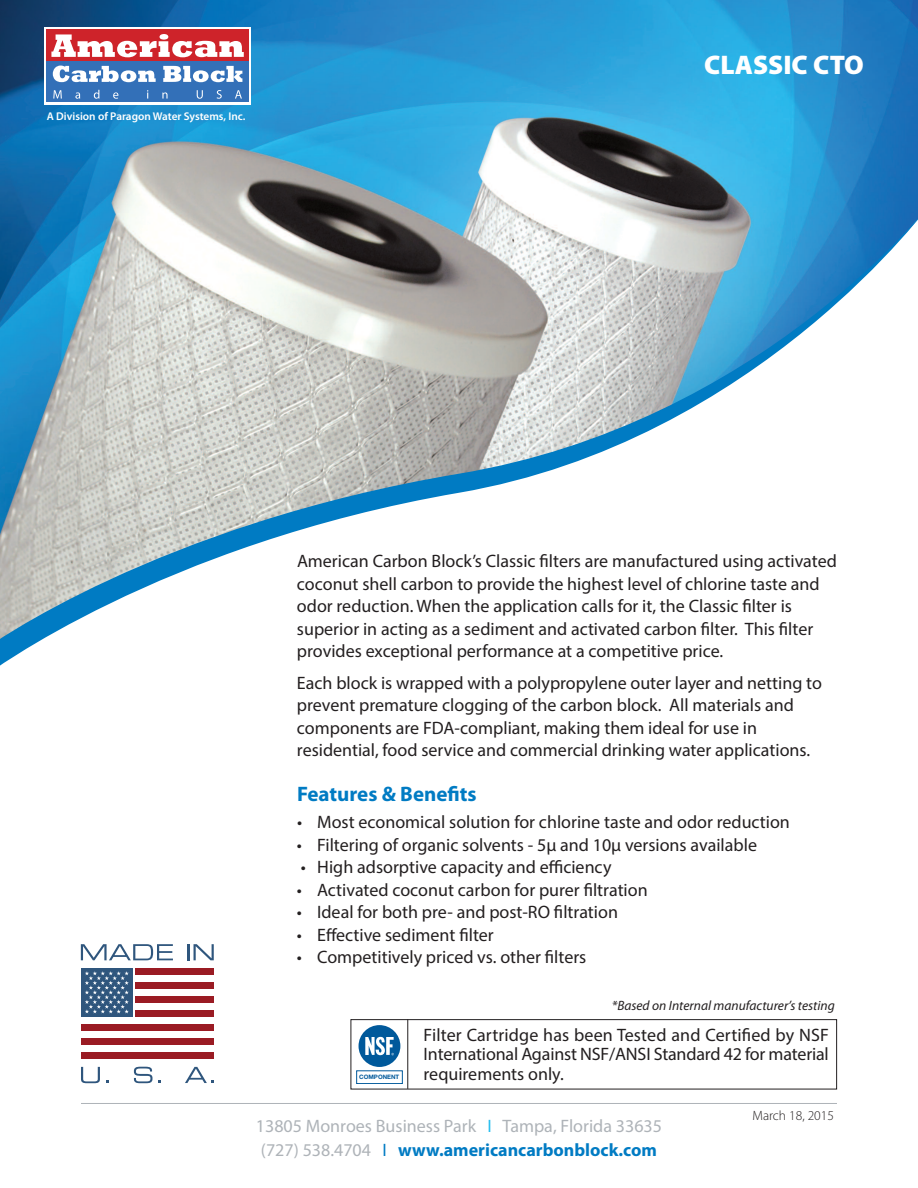
<style>
.page{position:relative;width:918px;height:1188px;background:#fff}
.page>*{position:absolute;margin:0;border:0;box-sizing:border-box;transform-origin:0 0}
.t1{font:900 27px "Myriad Pro";color:#fff}
.t2{font:700 21px "Myriad Pro";color:#007bc3}
.t3{font:18px/22.5px "Myriad Pro";color:#231f20}
.t4{font:18px/24px "Myriad Pro";color:#aeb3b8}
.t5{font:italic 13.5px "Myriad Pro";color:#231f20}
.t6{font:300 13.5px "Myriad Pro";color:#231f20}
.t7{font:600 11.25px "Myriad Pro";color:#fff}
.t8{font:700 6px "Helvetica Neue";color:#00599b}
.s1{color:#25bdef}
.s2{color:#007bc3}
.s3{font-weight:700;color:#007bc3}
</style>
<div class="page">
<div style="left:81px;top:968px;width:51px;height:49px;background:#2f567d"></div>
<div style="left:135px;top:968px;width:79px;height:7px;background:#9a1b23"></div>
<div style="left:135px;top:982px;width:79px;height:7px;background:#9a1b23"></div>
<div style="left:135px;top:996px;width:79px;height:7px;background:#9a1b23"></div>
<div style="left:135px;top:1010px;width:79px;height:7px;background:#9a1b23"></div>
<div style="left:81px;top:1024px;width:133px;height:7px;background:#9a1b23"></div>
<div style="left:81px;top:1038px;width:133px;height:7px;background:#9a1b23"></div>
<div style="left:81px;top:1052px;width:133px;height:7px;background:#9a1b23"></div>
<svg style="left:85px;top:971px;width:44px;height:42px"></svg>
<svg style="left:81px;top:944px;width:92px;height:16px"></svg>
<svg style="left:187px;top:944px;width:27px;height:16px"></svg>
<svg style="left:81px;top:1067px;width:19px;height:16px"></svg>
<svg style="left:134px;top:1067px;width:18px;height:16px"></svg>
<svg style="left:185px;top:1067px;width:29px;height:16px"></svg>
<img style="left:0;top:0;width:918px;height:202px">
<svg style="left:0;top:202px;width:918px;height:464px"></svg>
<div style="left:44px;top:27px;width:207px;height:77px;background:#fff"></div>
<div style="left:47px;top:29px;width:202px;height:73px;background:#ce232a"></div>
<svg style="left:51px;top:34px;width:193px;height:23px"></svg>
<div style="left:47px;top:62px;width:202px;height:40px;background:#3370b8"></div>
<svg style="left:53px;top:90px;width:9px;height:9px"></svg>
<svg style="left:75px;top:92px;width:5px;height:7px"></svg>
<svg style="left:94px;top:90px;width:5px;height:9px"></svg>
<svg style="left:113px;top:92px;width:5px;height:7px"></svg>
<svg style="left:162px;top:92px;width:6px;height:7px"></svg>
<svg style="left:197px;top:90px;width:6px;height:9px"></svg>
<svg style="left:217px;top:90px;width:5px;height:9px"></svg>
<svg style="left:235px;top:90px;width:7px;height:9px"></svg>
<svg style="left:53px;top:66px;width:103px;height:16px"></svg>
<svg style="left:163px;top:66px;width:79px;height:16px"></svg>
<hr style="left:81px;top:1103px;width:756px;height:1px;background:#aeb3b8">
<div style="left:351px;top:1019px;width:486px;height:70px;border:1px solid #231f20"></div>
<div style="left:352px;top:1024px;width:54px;height:63px;background:#fff"></div>
<div style="left:359px;top:1025px;width:41px;height:42px;background:#00599b;border-radius:50%"></div>
<svg style="left:365px;top:1037px;width:29px;height:18px"></svg>
<div style="left:356px;top:1071px;width:47px;height:13px;border:1px solid #00599b"></div>
<hr style="left:407px;top:1019px;width:1px;height:70px;background:#231f20">
<p class="t7" style="left:47px;top:112px;width:200px">A Division of Paragon Water Systems, Inc.</p>
<h1 class="t1" style="left:704px;top:55px;width:161px">CLASSIC CTO</h1>
<p class="t3" style="left:297px;top:551px;width:541px">American Carbon Block’s Classic filters are manufactured using activated coconut shell carbon to provide the highest level of chlorine taste and odor reduction. When the application calls for it, the Classic filter is superior in acting as a sediment and activated carbon filter. This filter provides exceptional performance at a competitive price.</p>
<p class="t3" style="left:297px;top:673px;width:527px">Each block is wrapped with a polypropylene outer layer and netting to prevent premature clogging of the carbon block. All materials and components are FDA-compliant, making them ideal for use in residential, food service and commercial drinking water applications.</p>
<p class="t2" style="left:297px;top:786px;width:181px">Features &amp; Benefits</p>
<p class="t3" style="left:297px;top:812px;width:494px">• Most economical solution for chlorine taste and odor reduction</p>
<p class="t3" style="left:297px;top:835px;width:462px">• Filtering of organic solvents - 5µ and 10µ versions available</p>
<p class="t3" style="left:301px;top:857px;width:312px">• High adsorptive capacity and efficiency</p>
<p class="t3" style="left:297px;top:880px;width:352px">• Activated coconut carbon for purer filtration</p>
<p class="t3" style="left:297px;top:902px;width:323px">• Ideal for both pre- and post-RO filtration</p>
<p class="t3" style="left:297px;top:925px;width:198px">• Effective sediment filter</p>
<p class="t3" style="left:297px;top:947px;width:291px">• Competitively priced vs. other filters</p>
<p class="t5" style="left:612px;top:1000px;width:225px">*Based on Internal manufacturer’s testing</p>
<p class="t3" style="left:424px;top:1027px;width:407px;line-height:19.5px">Filter Cartridge has been Tested and Certified by NSF<br>International Against NSF/ANSI Standard 42 for material</p>
<p class="t8" style="left:359px;top:1075px;width:42px">COMPONENT</p>
<p class="t3" style="left:424px;top:1064px;width:142px">requirements only.</p>
<p class="t4" style="left:256px;top:1116px;width:408px">13805 Monroes Business Park <span class="s1">I</span> Tampa, Florida 33635 (727) 538.4704 <span class="s2">I</span> <span class="s3">www.americancarbonblock.com</span></p>
<p class="t6" style="left:752px;top:1110px;width:83px">March 18, 2015</p>
</div>
